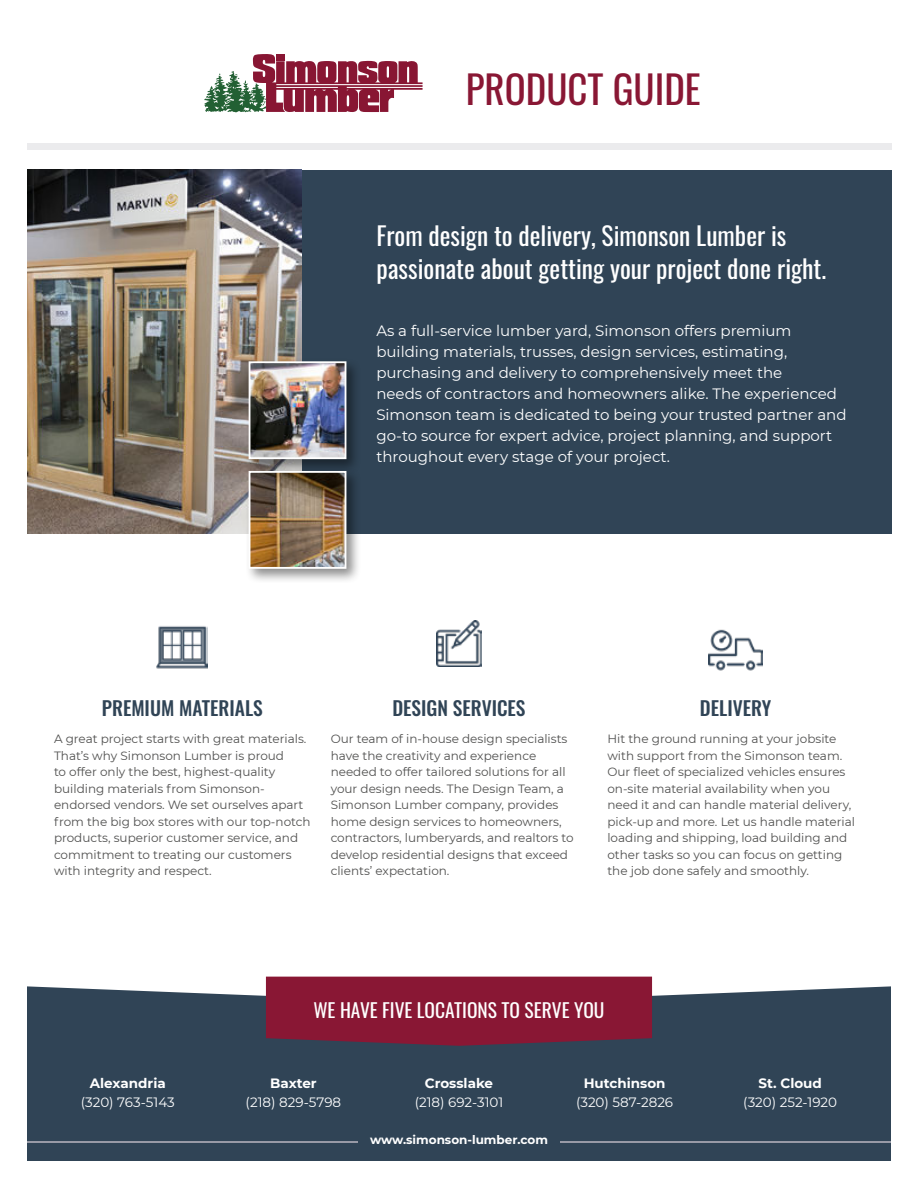
<style>
.page{position:relative;width:918px;height:1188px;background:#fff}
.page>*{position:absolute;margin:0;border:0;box-sizing:border-box;transform-origin:0 0}
.t1{font:39px "Oswald";color:#891734}
.t2{font:25.5px/33px "Oswald";color:#fff}
.t3{font:500 19.5px "Oswald";color:#304456}
.t4{font:19.5px "Oswald";color:#fff}
.t5{font:15px/21px "Montserrat";color:#fff}
.t6{font:13.5px "Montserrat";color:#fff}
.t7{font:700 13.5px "Montserrat";color:#fff}
.t8{font:12px/16.5px "Montserrat";color:#50504f}
.t9{font:700 12px "Montserrat";color:#fff}
</style>
<div class="page">
<div style="left:27px;top:986px;width:864px;height:175px;background:#304456"></div>
<div style="left:27px;top:170px;width:864px;height:364px;background:#304456"></div>
<hr style="left:27px;top:1141px;width:331px;height:2px;background:#989aa6">
<hr style="left:560px;top:1141px;width:331px;height:2px;background:#989aa6">
<div style="left:27px;top:143px;width:864px;height:7px;background:#ebebed"></div>
<svg style="left:204px;top:54px;width:219px;height:58px"></svg>
<img style="left:27px;top:170px;width:274px;height:364px">
<div style="left:245px;top:357px;width:117px;height:117px;background:#000;opacity:.45"></div>
<img style="left:252px;top:364px;width:91px;height:92px">
<div style="left:249px;top:361px;width:97px;height:98px;border:2px solid #fff"></div>
<div style="left:245px;top:467px;width:117px;height:117px;background:#000;opacity:.45"></div>
<img style="left:252px;top:474px;width:91px;height:92px">
<div style="left:249px;top:471px;width:97px;height:98px;border:2px solid #fff"></div>
<img style="left:436px;top:621px;width:46px;height:45px">
<img style="left:157px;top:626px;width:51px;height:43px">
<img style="left:709px;top:629px;width:54px;height:41px">
<div style="left:266px;top:977px;width:386px;height:69px;background:#891734"></div>
<h1 class="t1" style="left:466px;top:73px;width:236px">PRODUCT GUIDE</h1>
<h2 class="t2" style="left:376px;top:222px;width:451px">From design to delivery, Simonson Lumber is passionate about getting your project done right.</h2>
<p class="t5" style="left:376px;top:321px;width:472px">As a full-service lumber yard, Simonson offers premium building materials, trusses, design services, estimating, purchasing and delivery to comprehensively meet the<br>needs of contractors and homeowners alike. The experienced Simonson team is dedicated to being your trusted partner and go-to source for expert advice, project planning, and support throughout every stage of your project.</p>
<h3 class="t3" style="left:102px;top:698px;width:163px">PREMIUM MATERIALS</h3>
<h3 class="t3" style="left:392px;top:698px;width:135px">DESIGN SERVICES</h3>
<h3 class="t3" style="left:700px;top:698px;width:73px">DELIVERY</h3>
<p class="t8" style="left:331px;top:732px;width:245px">Our team of in-house design specialists have the creativity and experience needed to offer tailored solutions for all your design needs. The Design Team, a Simonson Lumber company, provides home design services to homeowners, contractors, lumberyards, and realtors to develop residential designs that exceed clients’ expectation.</p>
<p class="t8" style="left:54px;top:732px;width:258px">A great project starts with great materials.<br>That’s why Simonson Lumber is proud<br>to offer only the best, highest-quality building materials from Simonson&shy;endorsed vendors. We set ourselves apart from the big box stores with our top-notch products, superior customer service, and commitment to treating our customers with integrity and respect.</p>
<p class="t8" style="left:607px;top:732px;width:249px">Hit the ground running at your jobsite with support from the Simonson team.<br>Our fleet of specialized vehicles ensures on-site material availability when you need it and can handle material delivery, pick-up and more. Let us handle material loading and shipping, load building and other tasks so you can focus on getting the job done safely and smoothly.</p>
<p class="t7" style="left:90px;top:1075px;width:77px">Alexandria</p>
<p class="t6" style="left:81px;top:1097px;width:96px">(320) 763-5143</p>
<h3 class="t4" style="left:313px;top:1002px;width:293px">WE HAVE FIVE LOCATIONS TO SERVE YOU</h3>
<p class="t7" style="left:270px;top:1075px;width:48px">Baxter</p>
<p class="t6" style="left:246px;top:1097px;width:97px">(218) 829-5798</p>
<p class="t7" style="left:425px;top:1075px;width:70px">Crosslake</p>
<p class="t6" style="left:415px;top:1097px;width:90px">(218) 692-3101</p>
<p class="t9" style="left:370px;top:1132px;width:179px">www.simonson-lumber.com</p>
<p class="t7" style="left:584px;top:1075px;width:83px">Hutchinson</p>
<p class="t6" style="left:576px;top:1097px;width:99px">(320) 587-2826</p>
<p class="t7" style="left:759px;top:1075px;width:65px">St. Cloud</p>
<p class="t6" style="left:743px;top:1097px;width:95px">(320) 252-1920</p>
</div>
